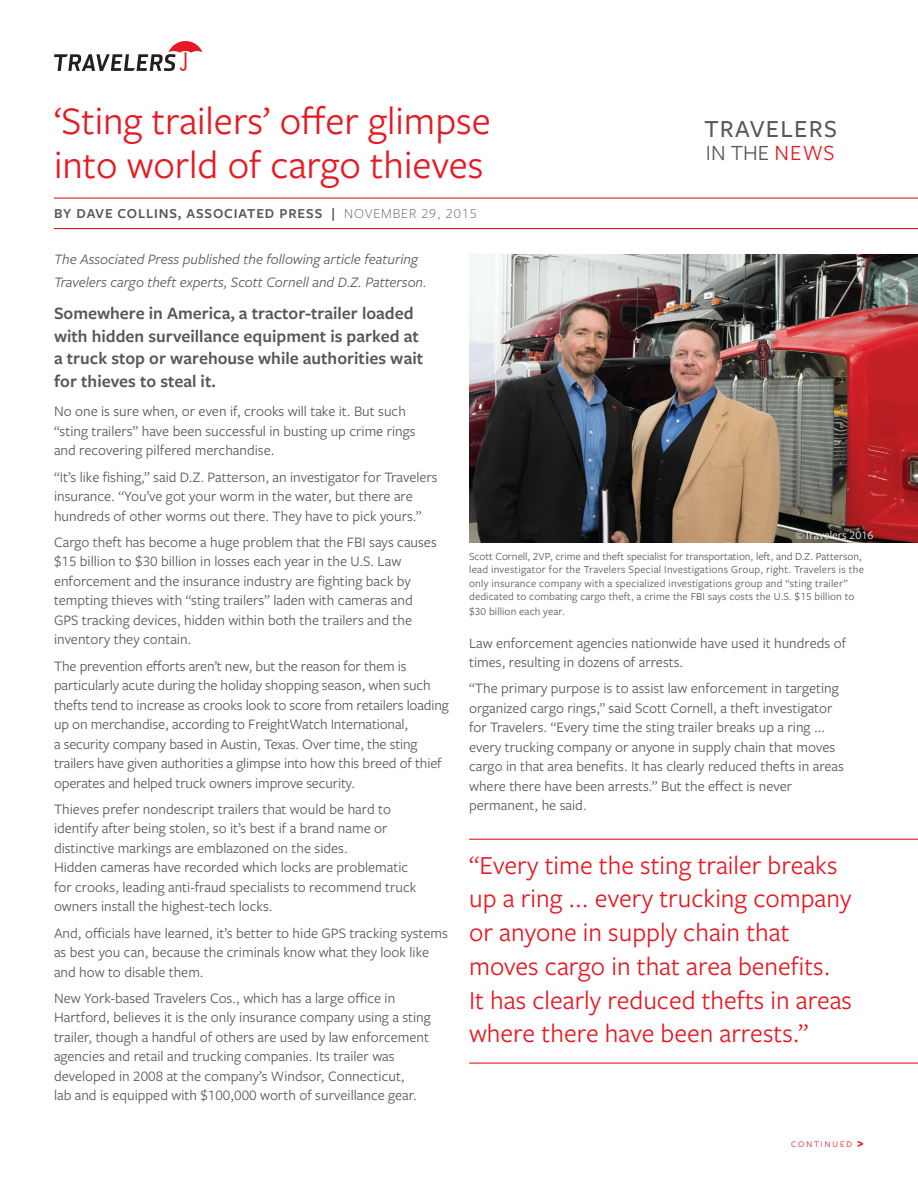
<style>
.page{position:relative;width:918px;height:1188px;background:#fff}
.page>*{position:absolute;margin:0;border:0;box-sizing:border-box;transform-origin:0 0}
.Body_copy{font:40.5px/43.5px "Freight Sans Pro";color:#e51a23}
.Call_Out_Red_Lines{font:27px/33.8px "Freight Sans Pro";color:#e51a23}
.Call_Out_Gray{font:500 25.5px "Freight Sans Pro";letter-spacing:.05em;color:#57585a}
.Call_Out_Gray-2{font:22.5px "Freight Sans Pro";letter-spacing:.015em;color:#57585a}
.Body_copy-2{font:600 18px/22.5px "Freight Sans Pro";color:#57585a}
.Body_copy-3{font:15px/19.5px "Freight Sans Pro";color:#57585a}
.Body_copy-4{font:italic 15px/22.5px "Freight Sans Pro";color:#57585a}
.Sub-title_1_line{font:600 14.25px "Freight Sans Pro";letter-spacing:.06em;color:#57585a}
.Caption_gray{font:12px "Freight Sans Pro";color:#fff}
.Caption_gray-2{font:11.25px/13.5px "Freight Sans Pro";letter-spacing:.01em;color:#57585a}
.Call_Out_Gray-3{font:9px "Freight Sans Pro";letter-spacing:.21em;color:#e51a23}
.s1{font-weight:300}
.s2{color:#e51a23}
.s3{font-weight:700;font-size:13.5px}
</style>
<div class="page">
<svg style="left:54px;top:41px;width:149px;height:30px"></svg>
<hr style="left:54px;top:198px;width:864px;height:1px;background:#e51a23">
<hr style="left:54px;top:228px;width:864px;height:1px;background:#e51a23">
<hr style="left:469px;top:839px;width:449px;height:1px;background:#e51a23">
<hr style="left:469px;top:1063px;width:449px;height:1px;background:#e51a23">
<img style="left:469px;top:254px;width:449px;height:289px">
<p class="Body_copy" style="left:54px;top:98px;width:438px">‘Sting trailers’ offer glimpse into world of cargo thieves</p>
<p class="Sub-title_1_line" style="left:54px;top:203px;width:424px">BY DAVE COLLINS, ASSOCIATED PRESS | <span class="s1">NOVEMBER 29, 2015</span></p>
<p class="Body_copy-4" style="left:54px;top:248px;width:374px">The Associated Press published the following article featuring<br>Travelers cargo theft experts, Scott Cornell and D.Z. Patterson.</p>
<p class="Body_copy-2" style="left:54px;top:302px;width:371px">Somewhere in America, a tractor-trailer loaded with hidden surveillance equipment is parked at a truck stop or warehouse while authorities wait for thieves to steal it.</p>
<p class="Body_copy-3" style="left:54px;top:401px;width:353px">No one is sure when, or even if, crooks will take it. But such</p>
<p class="Body_copy-3" style="left:54px;top:421px;width:363px">“sting trailers” have been successful in busting up crime rings</p>
<p class="Body_copy-3" style="left:54px;top:440px;width:222px">and recovering pilfered merchandise.</p>
<p class="Body_copy-3" style="left:54px;top:466px;width:385px">“It’s like fishing,” said D.Z. Patterson, an investigator for Travelers insurance. “You’ve got your worm in the water, but there are hundreds of other worms out there. They have to pick yours.”</p>
<p class="Body_copy-3" style="left:54px;top:532px;width:384px">Cargo theft has become a huge problem that the FBI says causes $15 billion to $30 billion in losses each year in the U.S. Law enforcement and the insurance industry are fighting back by tempting thieves with “sting trailers” laden with cameras and GPS tracking devices, hidden within both the trailers and the inventory they contain.</p>
<p class="Body_copy-3" style="left:54px;top:655px;width:396px">The prevention efforts aren’t new, but the reason for them is particularly acute during the holiday shopping season, when such thefts tend to increase as crooks look to score from retailers loading up on merchandise, according to FreightWatch International,<br>a security company based in Austin, Texas. Over time, the sting trailers have given authorities a glimpse into how this breed of thief operates and helped truck owners improve security.</p>
<p class="Body_copy-3" style="left:54px;top:799px;width:338px">Thieves prefer nondescript trailers that would be hard to</p>
<p class="Body_copy-3" style="left:54px;top:818px;width:335px">identify after being stolen, so it’s best if a brand name or distinctive markings are emblazoned on the sides.</p>
<p class="Body_copy-3" style="left:54px;top:857px;width:356px">Hidden cameras have recorded which locks are problematic</p>
<p class="Body_copy-3" style="left:54px;top:877px;width:364px">for crooks, leading anti-fraud specialists to recommend truck owners install the highest-tech locks.</p>
<p class="Body_copy-3" style="left:54px;top:922px;width:395px">And, officials have learned, it’s better to hide GPS tracking systems as best you can, because the criminals know what they look like and how to disable them.</p>
<p class="Body_copy-3" style="left:54px;top:988px;width:378px">New York-based Travelers Cos., which has a large office in Hartford, believes it is the only insurance company using a sting trailer, though a handful of others are used by law enforcement agencies and retail and trucking companies. Its trailer was developed in 2008 at the company’s Windsor, Connecticut,</p>
<p class="Body_copy-3" style="left:54px;top:1085px;width:365px">lab and is equipped with $100,000 worth of surveillance gear.</p>
<p class="Call_Out_Gray" style="left:704px;top:112px;width:134px">TRAVELERS</p>
<p class="Call_Out_Gray-2" style="left:706px;top:138px;width:130px">IN THE <span class="s2">NEWS</span></p>
<p class="Caption_gray" style="left:795px;top:527px;width:80px">©Travelers 2016</p>
<p class="Caption_gray-2" style="left:469px;top:549px;width:396px">Scott Cornell, 2VP, crime and theft specialist for transportation, left, and D.Z. Patterson, lead investigator for the Travelers Special Investigations Group, right. Travelers is the only insurance company with a specialized investigations group and “sting trailer” dedicated to combating cargo theft, a crime the FBI says costs the U.S. $15 billion to</p>
<p class="Caption_gray-2" style="left:469px;top:604px;width:97px">$30 billion each year.</p>
<p class="Body_copy-3" style="left:469px;top:632px;width:379px">Law enforcement agencies nationwide have used it hundreds of times, resulting in dozens of arrests.</p>
<p class="Body_copy-3" style="left:469px;top:678px;width:371px">“The primary purpose is to assist law enforcement in targeting organized cargo rings,” said Scott Cornell, a theft investigator</p>
<p class="Body_copy-3" style="left:469px;top:717px;width:358px">for Travelers. “Every time the sting trailer breaks up a ring ...</p>
<p class="Body_copy-3" style="left:469px;top:737px;width:368px">every trucking company or anyone in supply chain that moves</p>
<p class="Body_copy-3" style="left:469px;top:756px;width:376px">cargo in that area benefits. It has clearly reduced thefts in areas where there have been arrests.” But the effect is never</p>
<p class="Body_copy-3" style="left:469px;top:795px;width:119px">permanent, he said.</p>
<p class="Call_Out_Red_Lines" style="left:469px;top:847px;width:384px">“Every time the sting trailer breaks up a ring ... every trucking company or anyone in supply chain that moves cargo in that area benefits.<br>It has clearly reduced thefts in areas where there have been arrests.”</p>
<p class="Call_Out_Gray-3" style="left:791px;top:1139px;width:74px">CONTINUED <span class="s3">&gt;</span></p>
</div>
